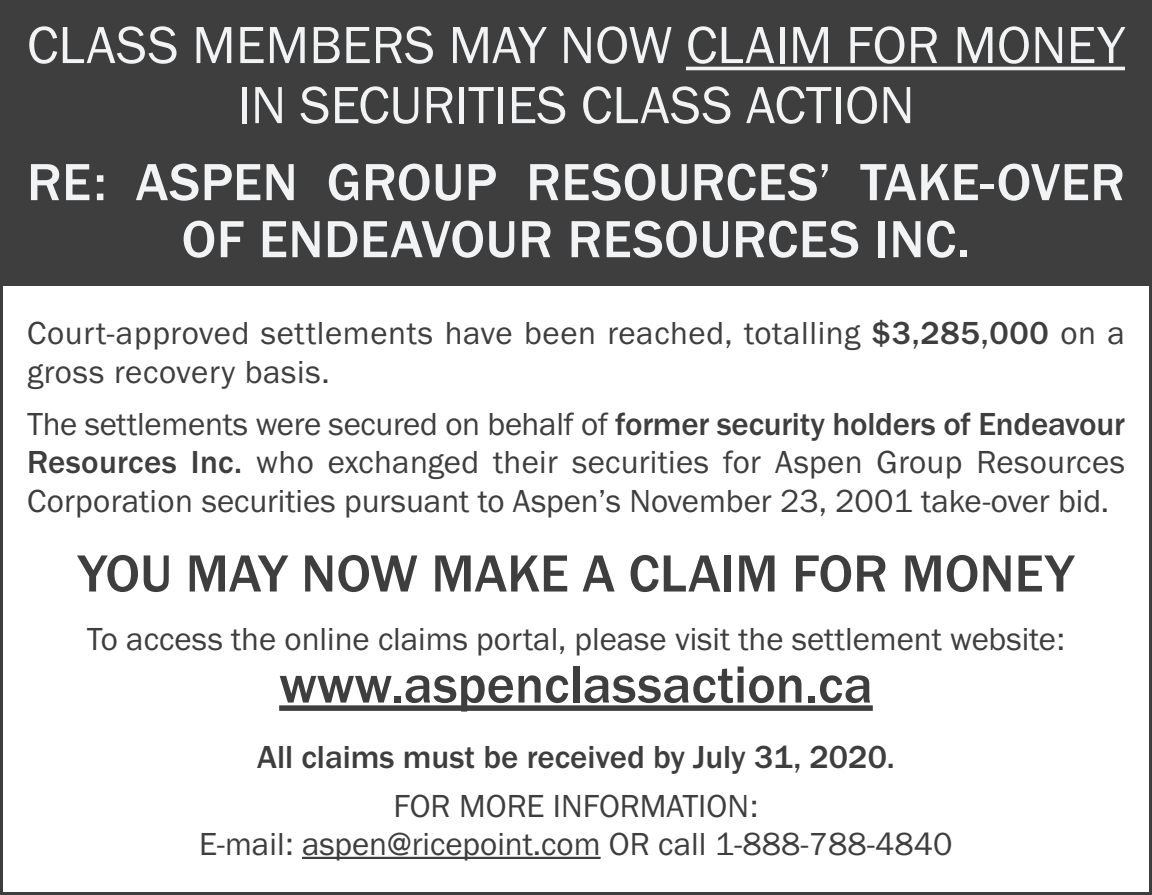
<style>
.page{position:relative;width:1152px;height:895px;background:#fff}
.page>*{position:absolute;margin:0;border:0;box-sizing:border-box;transform-origin:0 0}
.t1{font:500 54px/57px "Franklin Gothic URW";letter-spacing:.01em;color:#f2f3f4;text-align:center}
.t2{font:54px/60px "Franklin Gothic URW Boo";color:#f2f3f4;text-align:center}
.t3{font:500 54px "Franklin Gothic URW";color:#3e3e3f}
.t4{font:33px/38.4px "Franklin Gothic URW Boo";color:#3e3e3f;text-align:justify}
.t5{font:33px/39px "Franklin Gothic URW Boo";letter-spacing:.02em;color:#3e3e3f}
.t6{font:500 33px "Franklin Gothic URW";color:#3e3e3f}
.s1{font-family:"Franklin Gothic URW";font-weight:500}
</style>
<div class="page">
<div style="left:0;top:0;width:1151px;height:285px;background:#3e3e3f"></div>
<hr style="left:686px;top:67px;width:438px;height:3px;background:#f2f3f4">
<div style="left:279px;top:705px;width:593px;height:5px;background:#3e3e3f"></div>
<hr style="left:302px;top:856px;width:298px;height:2px;background:#3e3e3f">
<p class="t2" style="left:27px;top:14px;width:1099px">CLASS MEMBERS MAY NOW CLAIM FOR MONEY<br>IN SECURITIES CLASS ACTION</p>
<p class="t1" style="left:27px;top:153px;width:1099px">RE: ASPEN GROUP RESOURCES’ TAKE-OVER<br>OF ENDEAVOUR RESOURCES INC.</p>
<p class="t5" style="left:27px;top:312px;width:1099px">Court-approved settlements have been reached, totalling <span class="s1">$3,285,000</span> on a gross recovery basis.</p>
<p class="t4" style="left:27px;top:404px;width:1099px">The settlements were secured on behalf of <span class="s1">former security holders of Endeavour Resources Inc.</span> who exchanged their securities for Aspen Group Resources Corporation securities pursuant to Aspen’s November 23, 2001 take-over bid.</p>
<p class="t3" style="left:78px;top:540px;width:998px">YOU MAY NOW MAKE A CLAIM FOR MONEY</p>
<p class="t4" style="left:87px;top:619px;width:979px">To access the online claims portal, please visit the settlement website:</p>
<p class="t3" style="left:279px;top:651px;width:595px">www.aspenclassaction.ca</p>
<p class="t6" style="left:257px;top:735px;width:639px">All claims must be received by July 31, 2020.</p>
<p class="t4" style="left:393px;top:786px;width:366px">FOR MORE INFORMATION:</p>
<p class="t4" style="left:199px;top:823px;width:754px">E-mail: aspen@ricepoint.com OR call 1-888-788-4840</p>
</div>
